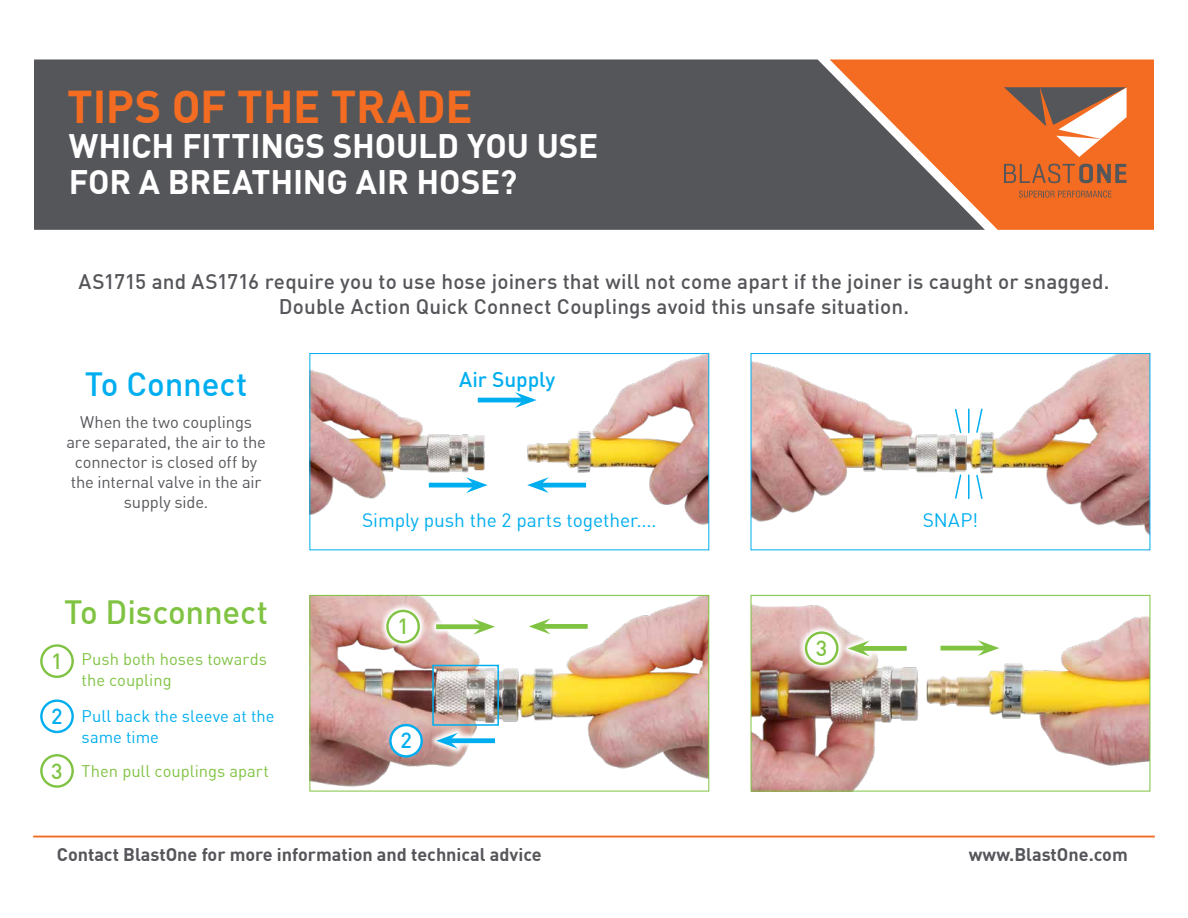
<style>
.page{position:relative;width:1188px;height:918px;background:#fff}
.page>*{position:absolute;margin:0;border:0;box-sizing:border-box;transform-origin:0 0}
.t1{font:700 45px "DIN Offc";letter-spacing:-.005em;color:#f36c21}
.t2{font:700 33.3px/36px "DIN Offc";letter-spacing:-.005em;color:#fff}
.t3{font:500 33px "DIN Offc";letter-spacing:-.005em;color:#80c342}
.t4{font:500 33px "DIN Offc";letter-spacing:-.005em;color:#00aeef}
.t5{font:500 21.6px "DIN Offc";color:#80c342}
.t6{font:500 21.6px "DIN Offc";color:#00aeef}
.t7{font:500 20.85px "DIN Offc";letter-spacing:-.005em;color:#00aeef}
.t8{font:500 20.7px/24.9px "DIN Offc";letter-spacing:.005em;color:#55565a;text-align:center}
.t9{font:19.2px "DIN Offc";letter-spacing:-.005em;color:#00aeef}
.t10{font:700 18px "DIN Offc";color:#55565a}
.t11{font:16.5px/19.8px "DIN Offc";letter-spacing:-.01em;color:#55565a;text-align:center}
.t12{font:16.5px/21px "DIN Offc";color:#80c342}
.t13{font:16.5px/21px "DIN Offc";color:#00aeef}
.s1{font-weight:500;font-size:21.6px}
</style>
<div class="page">
<div style="left:34px;top:59px;width:796px;height:171px;background:#55565a"></div>
<svg style="left:830px;top:59px;width:324px;height:171px;background:#c76c3b"></svg>
<svg style="left:1004px;top:87px;width:123px;height:70px"></svg>
<svg style="left:1004px;top:164px;width:123px;height:19px;background:#b76336"></svg>
<svg style="left:1019px;top:191px;width:93px;height:7px"></svg>
<hr style="left:33px;top:836px;width:1122px;height:1px;background:#f36c21">
<img style="left:311px;top:355px;width:396px;height:170px">
<div style="left:309px;top:353px;width:400px;height:197px;border:1px solid #00aeef"></div>
<img style="left:311px;top:597px;width:396px;height:190px">
<div style="left:309px;top:595px;width:400px;height:196px;border:1px solid #80c342"></div>
<div style="left:390px;top:725px;width:32px;height:31px;background:#fff;border-radius:50%"></div>
<div style="left:389px;top:724px;width:34px;height:34px;border:2px solid #00aeef;border-radius:50%"></div>
<div style="left:429px;top:483px;width:46px;height:5px;background:#00aeef"></div>
<svg style="left:466px;top:477px;width:22px;height:16px"></svg>
<div style="left:540px;top:483px;width:46px;height:5px;background:#00aeef"></div>
<svg style="left:527px;top:477px;width:22px;height:16px"></svg>
<img style="left:753px;top:355px;width:395px;height:179px">
<div style="left:751px;top:353px;width:399px;height:197px;border:1px solid #00aeef"></div>
<img style="left:753px;top:605px;width:395px;height:184px">
<div style="left:751px;top:595px;width:399px;height:196px;border:1px solid #80c342"></div>
<svg style="left:378px;top:602px;width:217px;height:49px"></svg>
<div style="left:387px;top:611px;width:32px;height:31px;background:#fff;border-radius:50%"></div>
<div style="left:386px;top:610px;width:34px;height:33px;border:2px solid #80c342;border-radius:50%"></div>
<div style="left:542px;top:624px;width:46px;height:5px;background:#80c342"></div>
<svg style="left:529px;top:619px;width:21px;height:15px"></svg>
<div style="left:436px;top:624px;width:46px;height:5px;background:#80c342"></div>
<svg style="left:473px;top:619px;width:22px;height:16px"></svg>
<svg style="left:797px;top:624px;width:49px;height:49px"></svg>
<div style="left:806px;top:633px;width:31px;height:31px;background:#fff;border-radius:50%"></div>
<div style="left:805px;top:631px;width:34px;height:34px;border:2px solid #80c342;border-radius:50%"></div>
<svg style="left:841px;top:633px;width:165px;height:31px"></svg>
<hr style="left:941px;top:646px;width:45px;height:4px;background:#80c342">
<svg style="left:978px;top:640px;width:21px;height:16px"></svg>
<div style="left:861px;top:646px;width:46px;height:5px;background:#80c342"></div>
<svg style="left:848px;top:641px;width:22px;height:15px"></svg>
<svg style="left:429px;top:726px;width:74px;height:30px"></svg>
<div style="left:449px;top:738px;width:46px;height:5px;background:#00aeef"></div>
<svg style="left:436px;top:733px;width:22px;height:16px"></svg>
<hr style="left:478px;top:398px;width:46px;height:4px;background:#00aeef">
<svg style="left:515px;top:392px;width:22px;height:16px"></svg>
<hr style="left:968px;top:409px;width:2px;height:24px;background:#00aeef">
<svg style="left:954px;top:408px;width:8px;height:26px"></svg>
<svg style="left:975px;top:408px;width:9px;height:26px"></svg>
<hr style="left:968px;top:475px;width:2px;height:23px;background:#00aeef">
<svg style="left:954px;top:473px;width:8px;height:27px"></svg>
<svg style="left:975px;top:474px;width:9px;height:26px"></svg>
<div style="left:432px;top:665px;width:67px;height:61px;border:2px solid #00aeef"></div>
<div style="left:40px;top:644px;width:34px;height:34px;border:2px solid #80c342;border-radius:50%"></div>
<svg style="left:41px;top:755px;width:32px;height:32px"></svg>
<div style="left:40px;top:754px;width:34px;height:34px;border:2px solid #80c342;border-radius:50%"></div>
<div style="left:40px;top:699px;width:34px;height:34px;border:2px solid #00aeef;border-radius:50%"></div>
<h1 class="t1" style="left:67px;top:77px;width:407px">TIPS OF THE TRADE</h1>
<h2 class="t2" style="left:69px;top:127px;width:531px">WHICH FITTINGS SHOULD YOU USE<br>FOR A BREATHING AIR HOSE?</h2>
<p class="t8" style="left:78px;top:269px;width:1033px">AS1715 and AS1716 require you to use hose joiners that will not come apart if the joiner is caught or snagged.<br>Double Action Quick Connect Couplings avoid this unsafe situation.</p>
<h3 class="t4" style="left:85px;top:363px;width:164px">To Connect</h3>
<p class="t11" style="left:66px;top:413px;width:201px">When the two couplings are separated, the air to the connector is closed off by the internal valve in the air supply side.</p>
<h3 class="t3" style="left:64px;top:591px;width:205px">To Disconnect</h3>
<p class="t12" style="left:82px;top:649px;width:187px">Push both hoses towards the coupling</p>
<p class="t5" style="left:51px;top:647px;width:13px">1</p>
<p class="t6" style="left:51px;top:702px;width:13px">2</p>
<p class="t13" style="left:82px;top:706px;width:195px">Pull back the sleeve at the same time</p>
<p class="t12" style="left:51px;top:761px;width:219px"><span class="s1">3</span> Then pull couplings apart</p>
<p class="t7" style="left:459px;top:366px;width:98px">Air Supply</p>
<p class="t9" style="left:362px;top:508px;width:296px">Simply push the 2 parts together....</p>
<p class="t9" style="left:923px;top:508px;width:57px">SNAP!</p>
<p class="t5" style="left:397px;top:613px;width:13px">1</p>
<p class="t6" style="left:400px;top:727px;width:13px">2</p>
<p class="t5" style="left:816px;top:634px;width:13px">3</p>
<p class="t10" style="left:57px;top:842px;width:486px">Contact BlastOne for more information and technical advice</p>
<p class="t10" style="left:969px;top:842px;width:160px">www.BlastOne.com</p>
</div>
